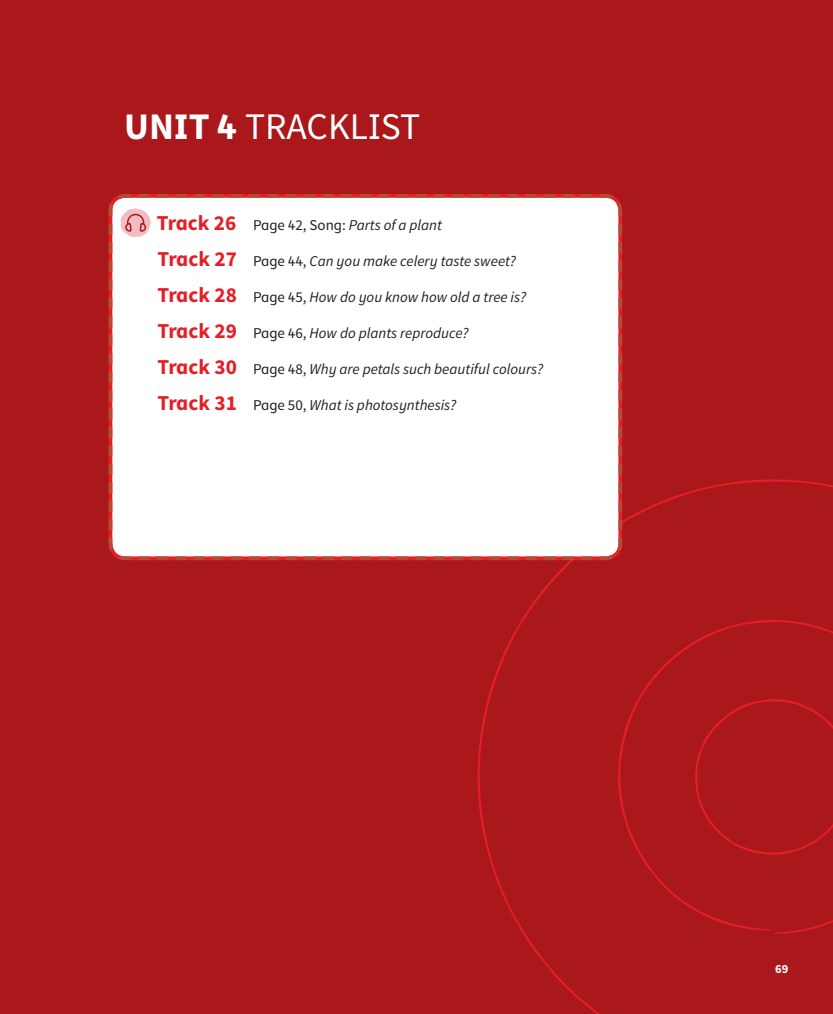
<style>
.page{position:relative;width:833px;height:1014px;background:#fff}
.page>*{position:absolute;margin:0;border:0;box-sizing:border-box;transform-origin:0 0}
.t1{font:37.5px "Source CUP Regular Infant";color:#fff}
.t2{font:15px "Source CUP Italic Infant";color:#231f20}
.t3{font:12.5px "Source CUP Bold Infant";color:#fff}
.s1{font-family:"Source CUP Bold Infant"}
.s2{font-family:"Source CUP Bold Infant";font-size:21.25px;color:#e61e26}
.s3{font-family:"Source CUP Regular Infant"}
</style>
<div class="page">
<div style="left:0;top:0;width:833px;height:1013px;background:#aa181c"></div>
<svg style="left:477px;top:479px;width:356px;height:534px"></svg>
<div style="left:108px;top:194px;width:516px;height:368px;background:#fff"></div>
<h1 class="t1" style="left:124px;top:112px;width:298px"><span class="s1">UNIT 4</span> TRACKLIST</h1>
<p class="t2" style="left:157px;top:219px;width:286px"><span class="s2">Track 26</span> <span class="s3">Page 42, Song:</span> Parts of a plant</p>
<p class="t2" style="left:158px;top:255px;width:360px"><span class="s2">Track 27</span> <span class="s3">Page 44,</span> Can you make celery taste sweet?</p>
<p class="t2" style="left:158px;top:291px;width:370px"><span class="s2">Track 28</span> <span class="s3">Page 45,</span> How do you know how old a tree is?</p>
<p class="t2" style="left:158px;top:327px;width:313px"><span class="s2">Track 29</span> <span class="s3">Page 46,</span> How do plants reproduce?</p>
<p class="t2" style="left:158px;top:363px;width:387px"><span class="s2">Track 30</span> <span class="s3">Page 48,</span> Why are petals such beautiful colours?</p>
<p class="t2" style="left:158px;top:399px;width:300px"><span class="s2">Track 31</span> <span class="s3">Page 50,</span> What is photosynthesis?</p>
<p class="t3" style="left:775px;top:964px;width:15px">69</p>
</div>
